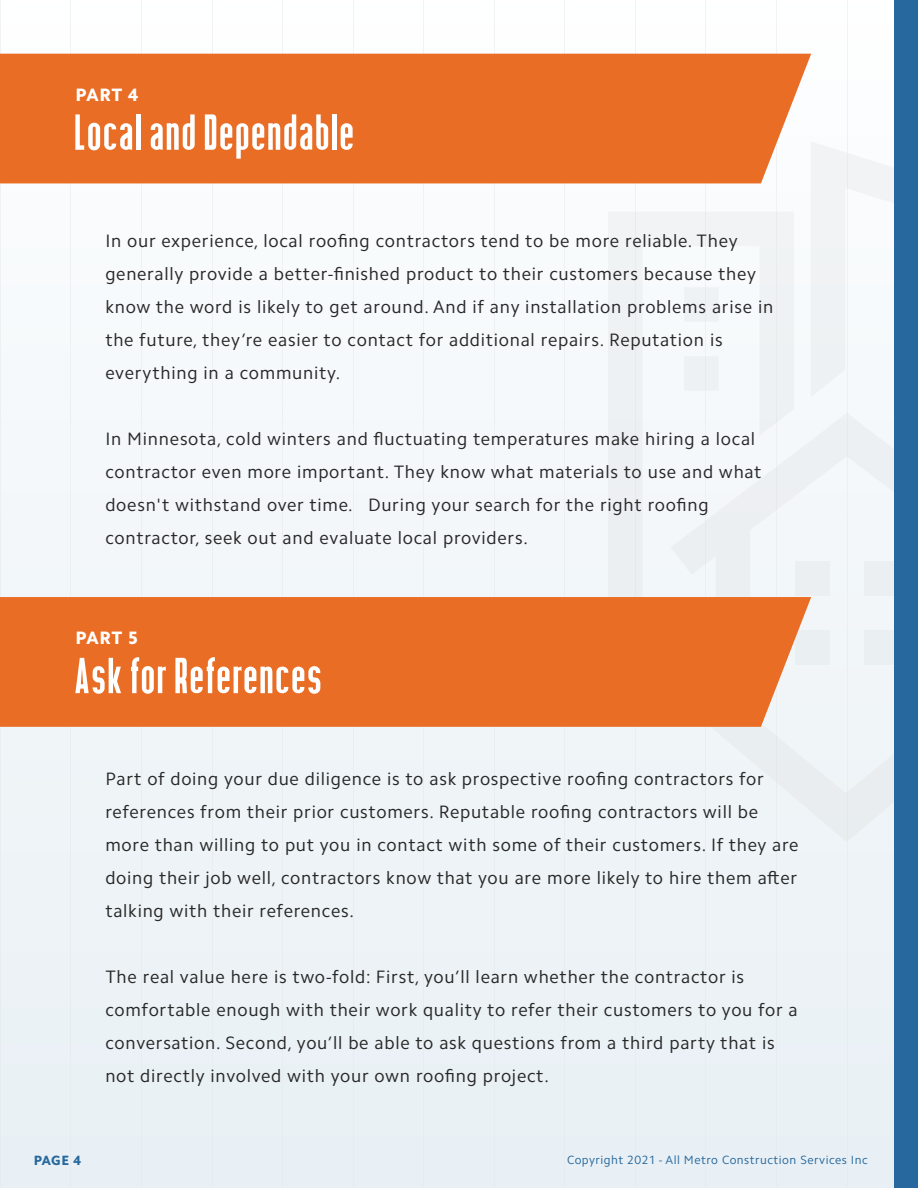
<style>
.page{position:relative;width:918px;height:1188px;background:#fff}
.page>*{position:absolute;margin:0;border:0;box-sizing:border-box;transform-origin:0 0}
.t1{font:500 54px "Devant";letter-spacing:.05em;color:#fff}
.t2{font:18px/33px "Camphor Pro";letter-spacing:.04em;color:#282828}
.t3{font:800 18px "Camphor Pro";letter-spacing:.035em;color:#fff}
.t4{font:800 13.5px "Camphor Pro";color:#27699e}
.t5{font:12px "Camphor Pro";letter-spacing:.04em;color:#27699e}
</style>
<div class="page">
<div style="left:1px;top:0;width:916px;height:1188px;background:linear-gradient(to right,#f2f7f9,#eff4f7)"></div>
<hr style="left:0;top:0;width:1px;height:1188px;background:#e6e7e8">
<hr style="left:71px;top:0;width:1px;height:1188px;background:#e6e7e8">
<hr style="left:141px;top:0;width:1px;height:1188px;background:#e6e7e8">
<hr style="left:212px;top:0;width:1px;height:1188px;background:#e6e7e8">
<hr style="left:282px;top:0;width:1px;height:1188px;background:#e6e7e8">
<hr style="left:353px;top:0;width:1px;height:1188px;background:#e6e7e8">
<hr style="left:423px;top:0;width:1px;height:1188px;background:#e6e7e8">
<hr style="left:494px;top:0;width:1px;height:1188px;background:#e6e7e8">
<hr style="left:565px;top:0;width:1px;height:1188px;background:#e6e7e8">
<hr style="left:635px;top:0;width:1px;height:1188px;background:#e6e7e8">
<hr style="left:706px;top:0;width:1px;height:1188px;background:#e6e7e8">
<hr style="left:776px;top:0;width:1px;height:1188px;background:#e6e7e8">
<hr style="left:847px;top:0;width:1px;height:1188px;background:#e6e7e8">
<div style="left:608px;top:141px;width:287px;height:701px;background:#f1f5f8"></div>
<div style="left:895px;top:0;width:23px;height:1188px;background:#27699e"></div>
<div style="left:0;top:54px;width:811px;height:129px;background:#e96d24"></div>
<div style="left:0;top:597px;width:811px;height:130px;background:#e96d24"></div>
<p class="t3" style="left:75px;top:84px;width:65px">PART 4</p>
<h1 class="t1" style="left:75px;top:105px;width:280px">Local and Dependable</h1>
<p class="t2" style="left:105px;top:225px;width:669px">In our experience, local roofing contractors tend to be more reliable. They generally provide a better-finished product to their customers because they know the word is likely to get around. And if any installation problems arise in the future, they’re easier to contact for additional repairs. Reputation is everything in a community.</p>
<p class="t2" style="left:105px;top:423px;width:658px">In Minnesota, cold winters and fluctuating temperatures make hiring a local contractor even more important. They know what materials to use and what doesn't withstand over time. During your search for the right roofing contractor, seek out and evaluate local providers.</p>
<p class="t3" style="left:75px;top:627px;width:65px">PART 5</p>
<h1 class="t1" style="left:75px;top:648px;width:248px">Ask for References</h1>
<p class="t2" style="left:105px;top:762px;width:695px">Part of doing your due diligence is to ask prospective roofing contractors for references from their prior customers. Reputable roofing contractors will be more than willing to put you in contact with some of their customers. If they are doing their job well, contractors know that you are more likely to hire them after talking with their references.</p>
<p class="t2" style="left:105px;top:960px;width:694px">The real value here is two-fold: First, you’ll learn whether the contractor is comfortable enough with their work quality to refer their customers to you for a conversation. Second, you’ll be able to ask questions from a third party that is not directly involved with your own roofing project.</p>
<p class="t4" style="left:34px;top:1152px;width:49px">PAGE 4</p>
<p class="t5" style="left:567px;top:1152px;width:302px">Copyright 2021 - All Metro Construction Services Inc</p>
</div>
